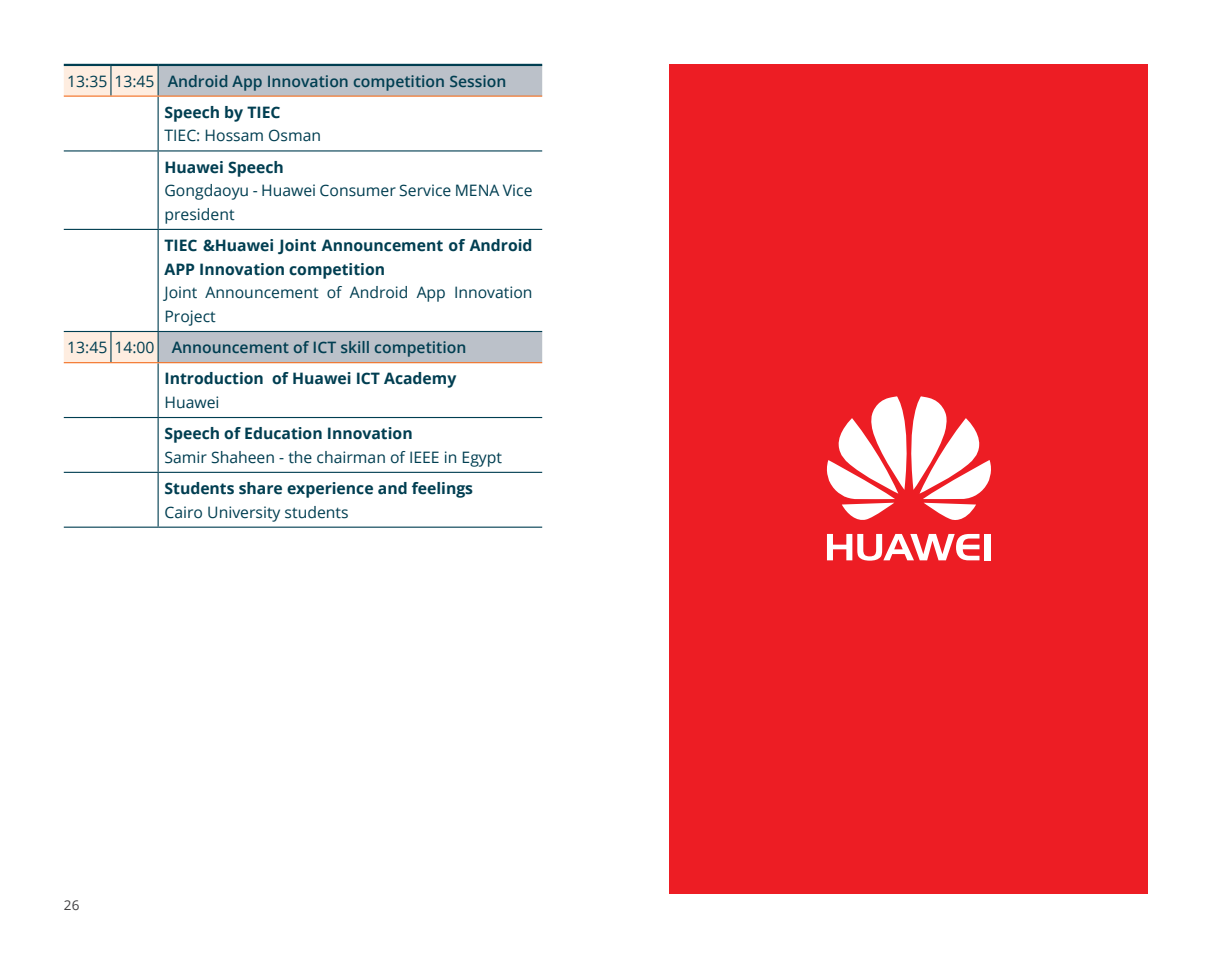
<style>
.page{position:relative;width:1212px;height:957px;background:#fff}
.page>*{position:absolute;margin:0;border:0;box-sizing:border-box;transform-origin:0 0}
.t1{font:15.75px/23.6px "Open Sans";color:#003e51}
.t2{font:700 15.75px/23.6px "Open Sans";color:#003e51}
.t3{font:600 15.75px/31.3px "Open Sans";color:#003e51}
.t4{font:13.5px "Open Sans";color:#414042}
.s1{font-weight:400}
.s2{font-weight:700}
</style>
<div class="page">
<svg style="left:64px;top:66px;width:94px;height:296px"></svg>
<svg style="left:159px;top:66px;width:383px;height:296px"></svg>
<hr style="left:110px;top:66px;width:2px;height:30px;background:#003e51">
<hr style="left:158px;top:66px;width:1px;height:30px;background:#003e51">
<hr style="left:158px;top:97px;width:1px;height:53px;background:#003e51">
<hr style="left:64px;top:150px;width:47px;height:1px;background:#003e51">
<hr style="left:111px;top:150px;width:47px;height:1px;background:#003e51">
<hr style="left:158px;top:150px;width:384px;height:1px;background:#003e51">
<hr style="left:158px;top:151px;width:1px;height:78px;background:#003e51">
<hr style="left:158px;top:230px;width:1px;height:101px;background:#003e51">
<hr style="left:110px;top:332px;width:2px;height:30px;background:#003e51">
<hr style="left:158px;top:332px;width:1px;height:30px;background:#003e51">
<hr style="left:158px;top:363px;width:1px;height:54px;background:#003e51">
<hr style="left:64px;top:417px;width:47px;height:1px;background:#003e51">
<hr style="left:111px;top:417px;width:47px;height:1px;background:#003e51">
<hr style="left:158px;top:417px;width:384px;height:1px;background:#003e51">
<hr style="left:158px;top:418px;width:1px;height:54px;background:#003e51">
<hr style="left:158px;top:473px;width:1px;height:53px;background:#003e51">
<hr style="left:64px;top:64px;width:47px;height:2px;background:#003e51">
<hr style="left:111px;top:64px;width:47px;height:2px;background:#003e51">
<hr style="left:158px;top:64px;width:384px;height:2px;background:#003e51">
<hr style="left:64px;top:331px;width:47px;height:1px;background:#003e51">
<hr style="left:111px;top:331px;width:47px;height:1px;background:#003e51">
<hr style="left:158px;top:331px;width:384px;height:1px;background:#003e51">
<hr style="left:64px;top:229px;width:47px;height:1px;background:#003e51">
<hr style="left:111px;top:229px;width:47px;height:1px;background:#003e51">
<hr style="left:158px;top:229px;width:384px;height:1px;background:#003e51">
<hr style="left:64px;top:472px;width:47px;height:1px;background:#003e51">
<hr style="left:111px;top:472px;width:47px;height:1px;background:#003e51">
<hr style="left:158px;top:472px;width:384px;height:1px;background:#003e51">
<hr style="left:64px;top:526px;width:47px;height:2px;background:#003e51">
<hr style="left:111px;top:526px;width:47px;height:2px;background:#003e51">
<hr style="left:158px;top:526px;width:384px;height:2px;background:#003e51">
<hr style="left:64px;top:96px;width:47px;height:1px;background:#f36f21">
<hr style="left:111px;top:96px;width:47px;height:1px;background:#f36f21">
<hr style="left:158px;top:96px;width:384px;height:1px;background:#f36f21">
<hr style="left:64px;top:362px;width:47px;height:1px;background:#f36f21">
<hr style="left:111px;top:362px;width:47px;height:1px;background:#f36f21">
<hr style="left:158px;top:362px;width:384px;height:1px;background:#f36f21">
<div style="left:670px;top:64px;width:478px;height:829px;background:#ed1d24"></div>
<svg style="left:826px;top:396px;width:165px;height:124px"></svg>
<svg style="left:827px;top:534px;width:152px;height:26px"></svg>
<div style="left:985px;top:534px;width:6px;height:26px;background:#fff"></div>
<p class="t3" style="left:164px;top:65px;width:343px;text-indent:-97px"><span class="s1">13:35 13:45</span> Android App Innovation competition Session<br><span class="s2">Speech by TIEC</span></p>
<p class="t1" style="left:164px;top:123px;width:158px">TIEC: Hossam Osman</p>
<p class="t2" style="left:164px;top:155px;width:121px">Huawei Speech</p>
<p class="t1" style="left:164px;top:178px;width:370px">Gongdaoyu - Huawei Consumer Service MENA Vice president</p>
<p class="t2" style="left:164px;top:233px;width:370px">TIEC &amp;Huawei Joint Announcement of Android<br>APP Innovation competition</p>
<p class="t1" style="left:164px;top:280px;width:370px">Joint Announcement of Android App Innovation<br>Project</p>
<p class="t3" style="left:164px;top:331px;width:303px;text-indent:-97px"><span class="s1">13:45 14:00</span> Announcement of ICT skill competition<br><span class="s2">Introduction of Huawei ICT Academy</span></p>
<p class="t1" style="left:164px;top:390px;width:57px">Huawei</p>
<p class="t2" style="left:164px;top:421px;width:250px">Speech of Education Innovation</p>
<p class="t1" style="left:164px;top:445px;width:339px">Samir Shaheen - the chairman of IEEE in Egypt</p>
<p class="t2" style="left:164px;top:476px;width:310px">Students share experience and feelings</p>
<p class="t1" style="left:164px;top:500px;width:186px">Cairo University students</p>
<p class="t4" style="left:64px;top:895px;width:17px">26</p>
</div>
